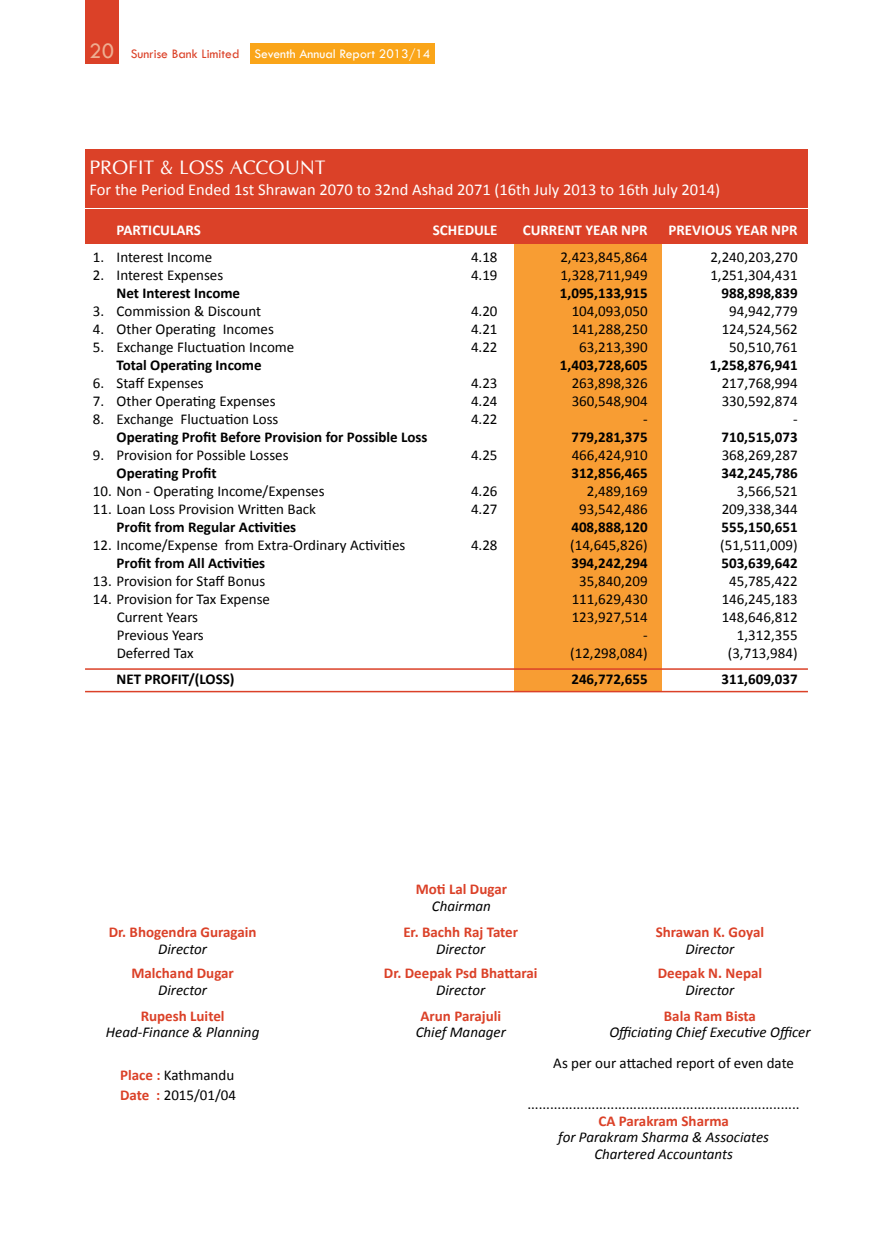
<style>
.page{position:relative;width:893px;height:1234px;background:#fff}
.page>*{position:absolute;margin:0;border:0;box-sizing:border-box;transform-origin:0 0}
.t1{font:19.5px "CG Omega";color:#fff}
.t2{font:16.5px "Calibri";color:#fff}
.t3{font:15px/20.2px "Calibri";color:#000}
.t4{font:700 15px "Calibri";color:#000}
.t5{font:italic 15px/16.5px "Calibri";color:#000;text-align:center}
.t6{font:700 15px "Calibri";color:#db4128}
.t7{font:700 15px "Calibri";color:#fff}
.t8{font:13.5px "Tw Cen";color:#fff}
.s1{font-size:22.5px;color:#eeae92}
.s2{color:#db4128}
.s3{font-weight:700;color:#db4128}
</style>
<div class="page">
<div style="left:250px;top:44px;width:185px;height:20px;background:#faa519"></div>
<div style="left:85px;top:0;width:33px;height:64px;background:#db4128"></div>
<div style="left:514px;top:209px;width:147px;height:481px;background:#f89d33"></div>
<div style="left:85px;top:149px;width:723px;height:58px;background:#db4128"></div>
<div style="left:85px;top:209px;width:723px;height:35px;background:#db4128"></div>
<hr style="left:85px;top:690px;width:723px;height:2px;background:#db4128">
<hr style="left:85px;top:668px;width:723px;height:1px;background:#db4128">
<p class="t8" style="left:89px;top:48px;width:343px"><span class="s1">20</span> <span class="s2">Sunrise Bank Limited</span> Seventh Annual Report 2013/14</p>
<h1 class="t1" style="left:90px;top:159px;width:238px">PROFIT &amp; LOSS ACCOUNT</h1>
<p class="t2" style="left:90px;top:180px;width:632px">For the Period Ended 1st Shrawan 2070 to 32nd Ashad 2071 (16th July 2013 to 16th July 2014)</p>
<p class="t7" style="left:117px;top:224px;width:86px">PARTICULARS</p>
<p class="t7" style="left:433px;top:224px;width:66px">SCHEDULE</p>
<p class="t7" style="left:523px;top:224px;width:126px">CURRENT YEAR NPR</p>
<p class="t7" style="left:668px;top:224px;width:131px">PREVIOUS YEAR NPR</p>
<p class="t3" style="left:93px;top:246px;width:121px">1. Interest Income</p>
<p class="t3" style="left:471px;top:246px;width:28px">4.18</p>
<p class="t3" style="left:560px;top:246px;width:89px">2,423,845,864</p>
<p class="t3" style="left:710px;top:246px;width:89px">2,240,203,270</p>
<p class="t3" style="left:93px;top:264px;width:132px">2. Interest Expenses</p>
<p class="t3" style="left:471px;top:264px;width:28px">4.19</p>
<p class="t3" style="left:560px;top:264px;width:89px">1,328,711,949</p>
<p class="t3" style="left:710px;top:264px;width:89px">1,251,304,431</p>
<p class="t4" style="left:117px;top:287px;width:125px">Net Interest Income</p>
<p class="t4" style="left:560px;top:287px;width:89px">1,095,133,915</p>
<p class="t4" style="left:721px;top:287px;width:78px">988,898,839</p>
<p class="t3" style="left:93px;top:300px;width:170px">3. Commission &amp; Discount</p>
<p class="t3" style="left:471px;top:300px;width:28px">4.20</p>
<p class="t3" style="left:572px;top:300px;width:77px">104,093,050</p>
<p class="t3" style="left:729px;top:300px;width:70px">94,942,779</p>
<p class="t3" style="left:93px;top:318px;width:182px">4. Other Operating Incomes</p>
<p class="t3" style="left:471px;top:318px;width:28px">4.21</p>
<p class="t3" style="left:572px;top:318px;width:77px">141,288,250</p>
<p class="t3" style="left:722px;top:318px;width:77px">124,524,562</p>
<p class="t3" style="left:93px;top:336px;width:203px">5. Exchange Fluctuation Income</p>
<p class="t3" style="left:471px;top:336px;width:28px">4.22</p>
<p class="t3" style="left:579px;top:336px;width:70px">63,213,390</p>
<p class="t3" style="left:729px;top:336px;width:70px">50,510,761</p>
<p class="t4" style="left:117px;top:355px;width:147px">Total Operating Income</p>
<p class="t4" style="left:560px;top:355px;width:89px">1,403,728,605</p>
<p class="t4" style="left:710px;top:355px;width:89px">1,258,876,941</p>
<p class="t3" style="left:93px;top:372px;width:112px">6. Staff Expenses</p>
<p class="t3" style="left:471px;top:372px;width:28px">4.23</p>
<p class="t3" style="left:572px;top:372px;width:77px">263,898,326</p>
<p class="t3" style="left:722px;top:372px;width:77px">217,768,994</p>
<p class="t3" style="left:93px;top:390px;width:184px">7. Other Operating Expenses</p>
<p class="t3" style="left:471px;top:390px;width:28px">4.24</p>
<p class="t3" style="left:572px;top:390px;width:77px">360,548,904</p>
<p class="t3" style="left:722px;top:390px;width:77px">330,592,874</p>
<p class="t3" style="left:93px;top:408px;width:187px">8. Exchange Fluctuation Loss</p>
<p class="t3" style="left:471px;top:408px;width:28px">4.22</p>
<p class="t3" style="left:643px;top:408px;width:6px">-</p>
<p class="t3" style="left:793px;top:408px;width:6px">-</p>
<p class="t4" style="left:117px;top:427px;width:312px">Operating Profit Before Provision for Possible Loss</p>
<p class="t4" style="left:571px;top:427px;width:78px">779,281,375</p>
<p class="t4" style="left:721px;top:427px;width:78px">710,515,073</p>
<p class="t3" style="left:93px;top:444px;width:197px">9. Provision for Possible Losses</p>
<p class="t3" style="left:471px;top:444px;width:28px">4.25</p>
<p class="t3" style="left:572px;top:444px;width:77px">466,424,910</p>
<p class="t3" style="left:722px;top:444px;width:77px">368,269,287</p>
<p class="t4" style="left:117px;top:463px;width:102px">Operating Profit</p>
<p class="t4" style="left:571px;top:463px;width:78px">312,856,465</p>
<p class="t4" style="left:721px;top:463px;width:78px">342,245,786</p>
<p class="t3" style="left:93px;top:480px;width:233px">10. Non - Operating Income/Expenses</p>
<p class="t3" style="left:471px;top:480px;width:28px">4.26</p>
<p class="t3" style="left:587px;top:480px;width:62px">2,489,169</p>
<p class="t3" style="left:737px;top:480px;width:62px">3,566,521</p>
<p class="t3" style="left:93px;top:498px;width:225px">11. Loan Loss Provision Written Back</p>
<p class="t3" style="left:471px;top:498px;width:28px">4.27</p>
<p class="t3" style="left:579px;top:498px;width:70px">93,542,486</p>
<p class="t3" style="left:722px;top:498px;width:77px">209,338,344</p>
<p class="t4" style="left:117px;top:517px;width:181px">Profit from Regular Activities</p>
<p class="t4" style="left:571px;top:517px;width:78px">408,888,120</p>
<p class="t4" style="left:721px;top:517px;width:78px">555,150,651</p>
<p class="t3" style="left:93px;top:534px;width:314px">12. Income/Expense from Extra-Ordinary Activities</p>
<p class="t3" style="left:471px;top:534px;width:28px">4.28</p>
<p class="t3" style="left:570px;top:534px;width:79px">(14,645,826)</p>
<p class="t3" style="left:720px;top:534px;width:79px">(51,511,009)</p>
<p class="t4" style="left:117px;top:553px;width:150px">Profit from All Activities</p>
<p class="t4" style="left:571px;top:553px;width:78px">394,242,294</p>
<p class="t4" style="left:721px;top:553px;width:78px">503,639,642</p>
<p class="t3" style="left:93px;top:570px;width:174px">13. Provision for Staff Bonus</p>
<p class="t3" style="left:579px;top:570px;width:70px">35,840,209</p>
<p class="t3" style="left:729px;top:570px;width:70px">45,785,422</p>
<p class="t3" style="left:93px;top:588px;width:179px">14. Provision for Tax Expense</p>
<p class="t3" style="left:572px;top:588px;width:77px">111,629,430</p>
<p class="t3" style="left:722px;top:588px;width:77px">146,245,183</p>
<p class="t3" style="left:117px;top:606px;width:83px">Current Years</p>
<p class="t3" style="left:572px;top:606px;width:77px">123,927,514</p>
<p class="t3" style="left:722px;top:606px;width:77px">148,646,812</p>
<p class="t3" style="left:117px;top:624px;width:89px">Previous Years</p>
<p class="t3" style="left:643px;top:624px;width:6px">-</p>
<p class="t3" style="left:737px;top:624px;width:62px">1,312,355</p>
<p class="t3" style="left:117px;top:642px;width:78px">Deferred Tax</p>
<p class="t3" style="left:570px;top:642px;width:79px">(12,298,084)</p>
<p class="t3" style="left:728px;top:642px;width:71px">(3,713,984)</p>
<p class="t4" style="left:117px;top:672px;width:120px">NET PROFIT/(LOSS)</p>
<p class="t4" style="left:571px;top:672px;width:78px">246,772,655</p>
<p class="t4" style="left:721px;top:672px;width:78px">311,609,037</p>
<p class="t6" style="left:109px;top:926px;width:149px">Dr. Bhogendra Guragain</p>
<p class="t5" style="left:158px;top:941px;width:50px">Director</p>
<p class="t6" style="left:131px;top:967px;width:104px">Malchand Dugar</p>
<p class="t5" style="left:158px;top:982px;width:50px">Director</p>
<p class="t6" style="left:141px;top:1009px;width:85px">Rupesh Luitel</p>
<p class="t5" style="left:106px;top:1025px;width:155px">Head-Finance &amp; Planning</p>
<p class="t3" style="left:120px;top:1063px;width:118px"><span class="s3">Place :</span> Kathmandu<br><span class="s3">Date :</span> 2015/01/04</p>
<p class="t6" style="left:416px;top:879px;width:93px">Moti Lal Dugar</p>
<p class="t5" style="left:432px;top:898px;width:61px">Chairman</p>
<p class="t6" style="left:656px;top:926px;width:110px">Shrawan K. Goyal</p>
<p class="t5" style="left:685px;top:941px;width:50px">Director</p>
<p class="t6" style="left:658px;top:967px;width:106px">Deepak N. Nepal</p>
<p class="t5" style="left:685px;top:982px;width:50px">Director</p>
<p class="t6" style="left:664px;top:1009px;width:94px">Bala Ram Bista</p>
<p class="t5" style="left:609px;top:1023px;width:203px">Officiating Chief Executive Officer</p>
<p class="t3" style="left:553px;top:1052px;width:242px">As per our attached report of even date</p>
<p class="t3" style="left:527px;top:1094px;width:274px">........................................................................</p>
<p class="t6" style="left:598px;top:1114px;width:132px">CA Parakram Sharma</p>
<p class="t5" style="left:558px;top:1129px;width:212px">for Parakram Sharma &amp; Associates<br>Chartered Accountants</p>
<p class="t6" style="left:403px;top:926px;width:116px">Er. Bachh Raj Tater</p>
<p class="t5" style="left:436px;top:941px;width:50px">Director</p>
<p class="t6" style="left:384px;top:963px;width:155px">Dr. Deepak Psd Bhattarai</p>
<p class="t5" style="left:436px;top:982px;width:50px">Director</p>
<p class="t6" style="left:420px;top:1009px;width:82px">Arun Parajuli</p>
<p class="t5" style="left:416px;top:1025px;width:92px">Chief Manager</p>
</div>
